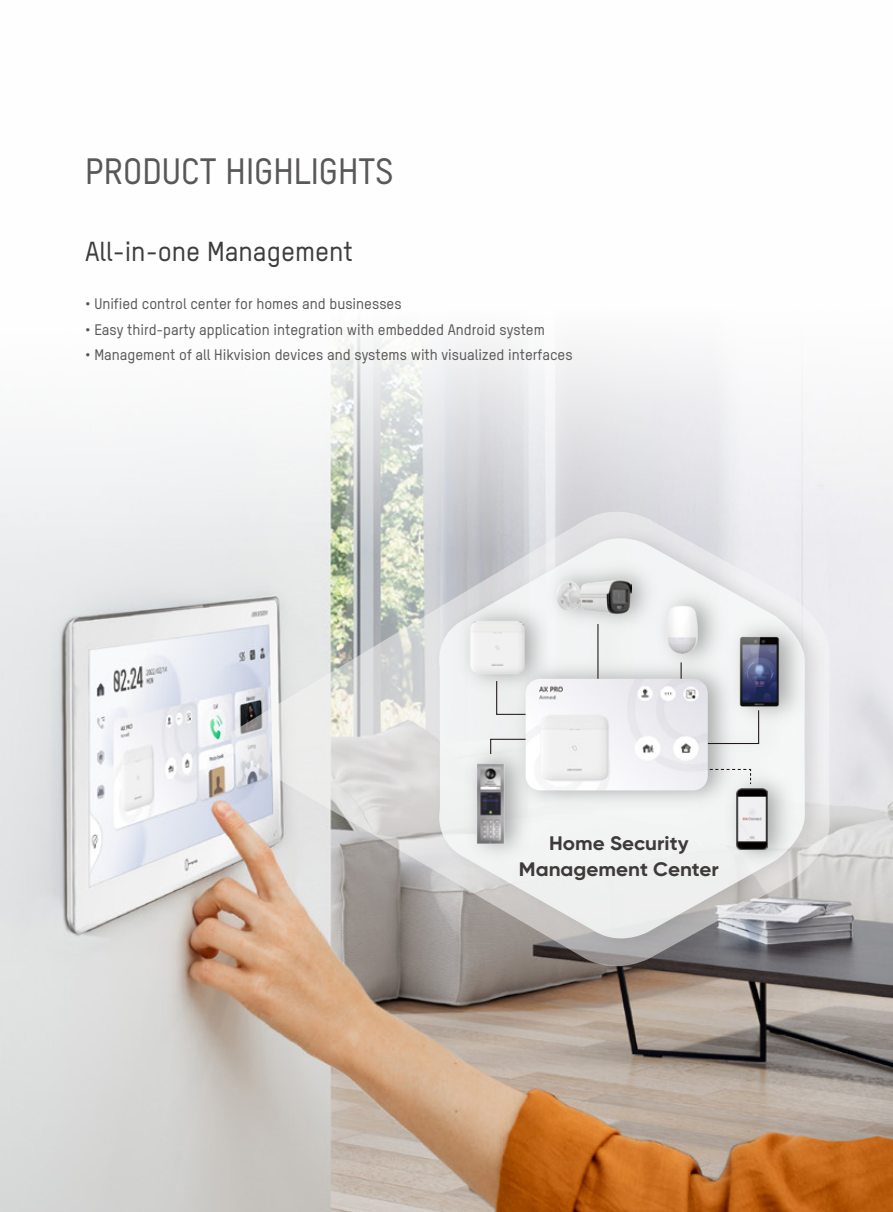
<style>
.page{position:relative;width:893px;height:1212px;background:#fff}
.page>*{position:absolute;margin:0;border:0;box-sizing:border-box;transform-origin:0 0}
.t1{font:500 36px "TSTARPRO";color:#595757}
.t2{font:500 27px "TSTARPRO";color:#3d3d3e}
.t3{font:700 19.5px/26.2px "Gilroy";color:#3d3a39;text-align:center;scale:1.06 1}
.t4{font:500 15px "TSTARPRO";color:#595757}
</style>
<div class="page">
<img style="left:1px;top:489px;width:892px;height:723px">
<svg style="left:1px;top:325px;width:892px;height:164px"></svg>
<svg style="left:231px;top:512px;width:598px;height:454px;background:#ccc8c4"></svg>
<img style="left:428px;top:520px;width:403px;height:436px">
<svg style="left:434px;top:538px;width:371px;height:400px;background:#d0cfd0"></svg>
<img style="left:450px;top:553px;width:365px;height:324px">
<hr style="left:597px;top:624px;width:1px;height:61px;background:#231815">
<svg style="left:496px;top:680px;width:30px;height:35px"></svg>
<svg style="left:490px;top:738px;width:36px;height:17px"></svg>
<svg style="left:708px;top:714px;width:52px;height:30px"></svg>
<svg style="left:708px;top:768px;width:44px;height:16px"></svg>
<img style="left:636px;top:605px;width:90px;height:49px">
<img style="left:556px;top:576px;width:75px;height:41px">
<img style="left:441px;top:617px;width:111px;height:62px">
<img style="left:681px;top:629px;width:157px;height:85px">
<img style="left:526px;top:679px;width:182px;height:111px">
<img style="left:736px;top:788px;width:31px;height:61px">
<img style="left:447px;top:761px;width:87px;height:84px">
<img style="left:0;top:0;width:1px;height:1212px">
<h1 class="t1" style="left:85px;top:147px;width:310px">PRODUCT HIGHLIGHTS</h1>
<h2 class="t2" style="left:85px;top:233px;width:269px">All-in-one Management</h2>
<p class="t4" style="left:85px;top:294px;width:318px">• Unified control center for homes and businesses</p>
<p class="t4" style="left:85px;top:319px;width:461px">• Easy third-party application integration with embedded Android system</p>
<p class="t4" style="left:85px;top:344px;width:489px">• Management of all Hikvision devices and systems with visualized interfaces</p>
<h3 class="t3" style="left:519px;top:830px;width:190px">Home Security<br>Management Center</h3>
</div>
